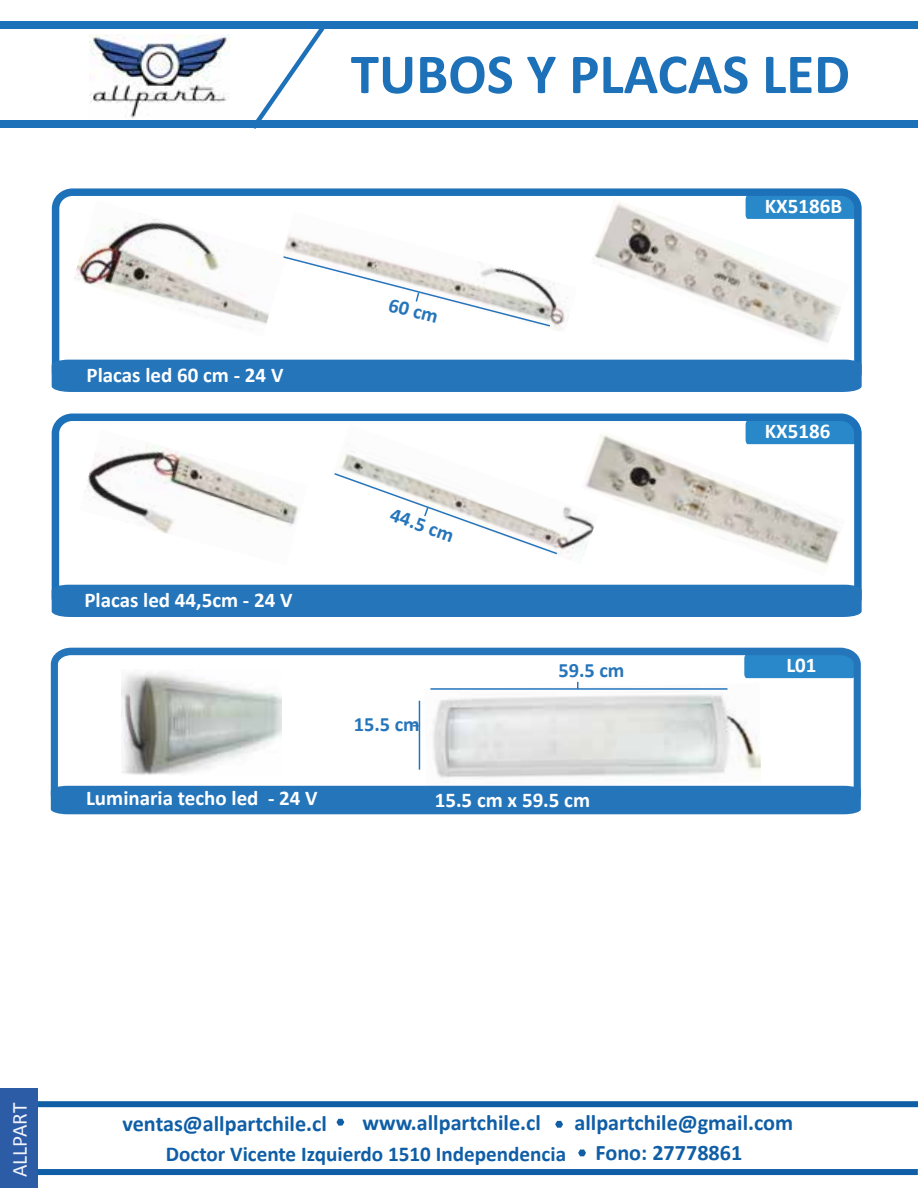
<style>
.page{position:relative;width:918px;height:1188px;background:#fff}
.page>*{position:absolute;margin:0;border:0;box-sizing:border-box;transform-origin:0 0}
.t1{font:700 57px "Calibri";color:#1d71b8}
.t2{font:700 22.2px "Calibri";color:#0f5ea6}
.t3{font:21.45px "Calibri";color:#f1f3fa}
.t4{font:700 21.15px "Calibri";color:#0f5ea6}
.t5{font:700 21px "Calibri";color:#fff}
.t6{font:700 20.4px "Calibri";color:#2575bb}
</style>
<div class="page">
<div style="left:2px;top:1169px;width:916px;height:6px;background:#0f5ea6"></div>
<div style="left:0;top:1101px;width:918px;height:6px;background:#0f5ea6"></div>
<div style="left:0;top:22px;width:918px;height:7px;background:#1d71b8"></div>
<svg style="left:336px;top:1119px;width:8px;height:7px"></svg>
<svg style="left:555px;top:1121px;width:8px;height:7px"></svg>
<svg style="left:578px;top:1150px;width:8px;height:6px"></svg>
<img style="left:90px;top:34px;width:140px;height:84px">
<div style="left:0;top:121px;width:918px;height:7px;background:#1d71b8"></div>
<svg style="left:247px;top:21px;width:82px;height:108px"></svg>
<div style="left:0;top:1089px;width:38px;height:99px;background:#2d5ca7"></div>
<svg style="left:746px;top:197px;width:107px;height:22px"></svg>
<svg style="left:746px;top:423px;width:107px;height:21px"></svg>
<div style="left:52px;top:188px;width:810px;height:204px;border:8px solid #1d71b8;border-radius:17px"></div>
<div style="left:52px;top:360px;width:810px;height:32px;background:#2575bb"></div>
<div style="left:52px;top:414px;width:810px;height:203px;border:8px solid #1d71b8;border-radius:17px"></div>
<div style="left:52px;top:585px;width:810px;height:32px;background:#2575bb"></div>
<img style="left:74px;top:219px;width:195px;height:105px">
<img style="left:340px;top:451px;width:240px;height:104px">
<img style="left:284px;top:234px;width:284px;height:97px">
<img style="left:85px;top:446px;width:216px;height:88px">
<img style="left:580px;top:430px;width:265px;height:136px">
<img style="left:594px;top:199px;width:256px;height:144px">
<svg style="left:283px;top:255px;width:269px;height:73px"></svg>
<svg style="left:334px;top:472px;width:225px;height:83px"></svg>
<svg style="left:51px;top:648px;width:810px;height:138px"></svg>
<img style="left:121px;top:670px;width:160px;height:106px">
<hr style="left:430px;top:688px;width:298px;height:2px;background:#2575bb">
<hr style="left:419px;top:701px;width:1px;height:69px;background:#2575bb">
<svg style="left:412px;top:725px;width:7px;height:2px"></svg>
<div style="left:51px;top:786px;width:810px;height:28px;background:#2575bb"></div>
<h1 class="t1" style="left:351px;top:38px;width:501px">TUBOS Y PLACAS LED</h1>
<p class="t5" style="left:87px;top:361px;width:198px">Placas led 60 cm - 24 V</p>
<p class="t5" style="left:84px;top:587px;width:210px">Placas led 44,5cm - 24 V</p>
<p class="t6" style="left:392px;top:292px;width:52px;rotate:14deg">60 cm</p>
<p class="t6" style="left:396px;top:501px;width:68px;rotate:20deg">44.5 cm</p>
<p class="t6" style="left:354px;top:711px;width:68px">15.5 cm</p>
<p class="t6" style="left:558px;top:657px;width:68px">59.5 cm</p>
<p class="t5" style="left:86px;top:785px;width:233px">Luminaria techo led - 24 V</p>
<p class="t5" style="left:435px;top:787px;width:157px">15.5 cm x 59.5 cm</p>
<p class="t5" style="left:765px;top:193px;width:79px">KX5186B</p>
<p class="t5" style="left:765px;top:418px;width:67px">KX5186</p>
<p class="t5" style="left:786px;top:652px;width:32px">L01</p>
<p class="t3" style="left:6px;top:1177px;width:76px;rotate:-90deg">ALLPART</p>
<p class="t2" style="left:123px;top:1109px;width:206px">ventas@allpartchile.cl</p>
<p class="t2" style="left:362px;top:1108px;width:180px">www.allpartchile.cl</p>
<p class="t2" style="left:575px;top:1108px;width:220px">allpartchile@gmail.com</p>
<p class="t4" style="left:166px;top:1140px;width:402px">Doctor Vicente Izquierdo 1510 Independencia</p>
<p class="t2" style="left:595px;top:1138px;width:148px">Fono: 27778861</p>
</div>
